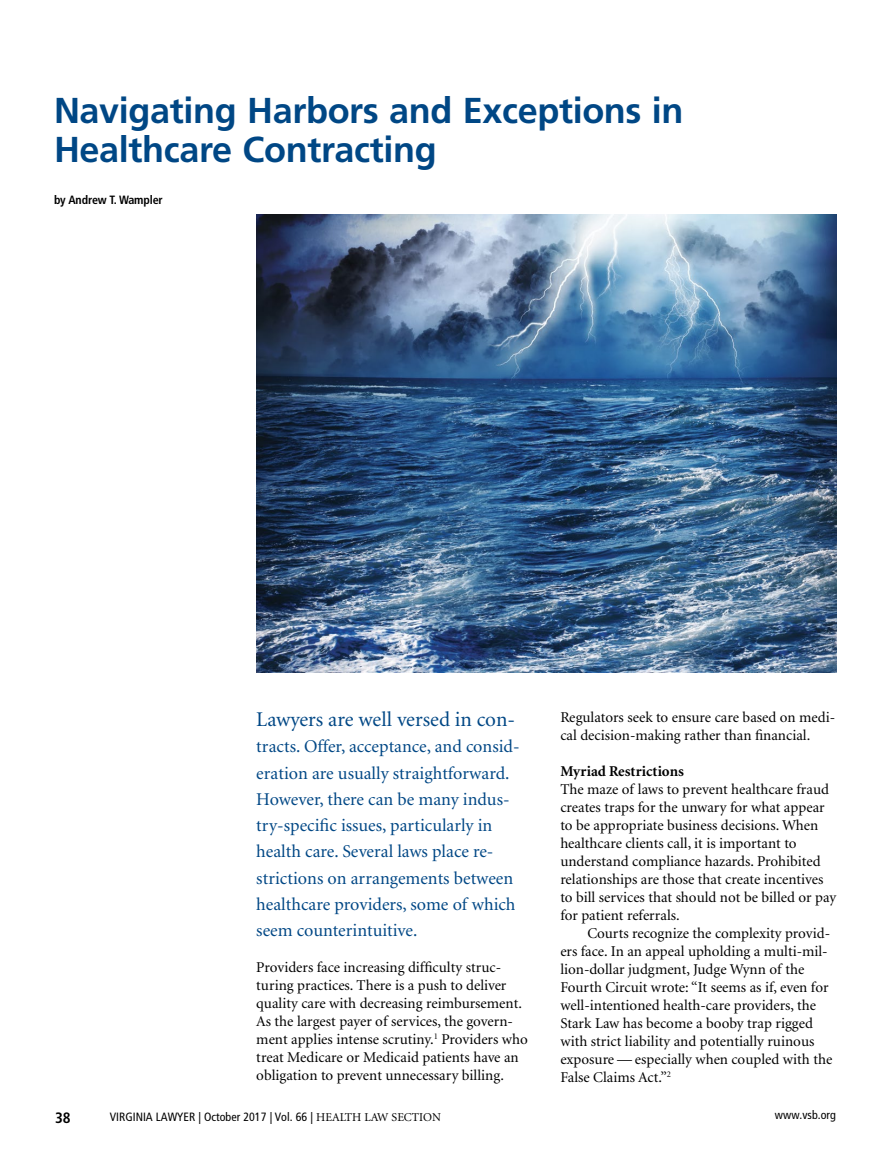
<style>
.page{position:relative;width:891px;height:1161px;background:#fff}
.page>*{position:absolute;margin:0;border:0;box-sizing:border-box;transform-origin:0 0}
.Frutiger_bold_headli{font:700 36px/39px "Frutiger";letter-spacing:-.01em;color:#004785}
.t1{font:21px "Minion";color:#004785}
.t2{font:18px/26.2px "Minion";color:#004785}
.t3{font:15px/18px "Minion";color:#000}
.t4{font:700 15px "Minion";color:#000}
.Page_number{font:700 condensed 15px "Frutiger";color:#000}
.t5{font:condensed 12px "Frutiger";color:#000}
.Frutiger_bold_author{font:700 condensed 12px "Frutiger";letter-spacing:-.01em;color:#000}
.s1{font-family:"Minion";font-stretch:normal}
</style>
<div class="page">
<img style="left:256px;top:214px;width:581px;height:458px">
<p class="Frutiger_bold_headli" style="left:54px;top:90px;width:631px">Navigating Harbors and Exceptions in<br>Healthcare Contracting</p>
<p class="Frutiger_bold_author" style="left:54px;top:192px;width:110px">by Andrew T. Wampler</p>
<p class="t1" style="left:256px;top:709px;width:260px">Lawyers are well versed in con-</p>
<p class="t2" style="left:256px;top:734px;width:265px">tracts. Offer, acceptance, and consid&shy;eration are usually straightforward.<br>However, there can be many indus&shy;try-specific issues, particularly in health care. Several laws place re&shy;strictions on arrangements between healthcare providers, some of which seem counterintuitive.</p>
<p class="t3" style="left:256px;top:959px;width:273px">Providers face increasing difficulty struc&shy;turing practices. There is a push to deliver quality care with decreasing reimbursement.<br>As the largest payer of services, the govern&shy;ment applies intense scrutiny.<sup>1</sup> Providers who treat Medicare or Medicaid patients have an obligation to prevent unnecessary billing.</p>
<p class="t3" style="left:560px;top:708px;width:276px">Regulators seek to ensure care based on medi&shy;cal decision-making rather than financial.</p>
<p class="t4" style="left:560px;top:763px;width:125px">Myriad Restrictions</p>
<p class="t3" style="left:560px;top:780px;width:277px">The maze of laws to prevent healthcare fraud creates traps for the unwary for what appear to be appropriate business decisions. When healthcare clients call, it is important to understand compliance hazards. Prohibited relationships are those that create incentives to bill services that should not be billed or pay for patient referrals.</p>
<p class="t3" style="left:560px;top:924px;width:273px;text-indent:27px">Courts recognize the complexity provid&shy;ers face. In an appeal upholding a multi-mil&shy;lion-dollar judgment, Judge Wynn of the Fourth Circuit wrote: “It seems as if, even for well-intentioned health-care providers, the Stark Law has become a booby trap rigged with strict liability and potentially ruinous exposure — especially when coupled with the False Claims Act.”<sup>2</sup></p>
<p class="Page_number" style="left:55px;top:1108px;width:17px">38</p>
<p class="t5" style="left:110px;top:1110px;width:333px">VIRGINIA LAWYER | October 2017 | Vol. 66 | <span class="s1">HEALTH LAW SECTION</span></p>
<p class="t5" style="left:775px;top:1107px;width:62px">www.vsb.org</p>
</div>
